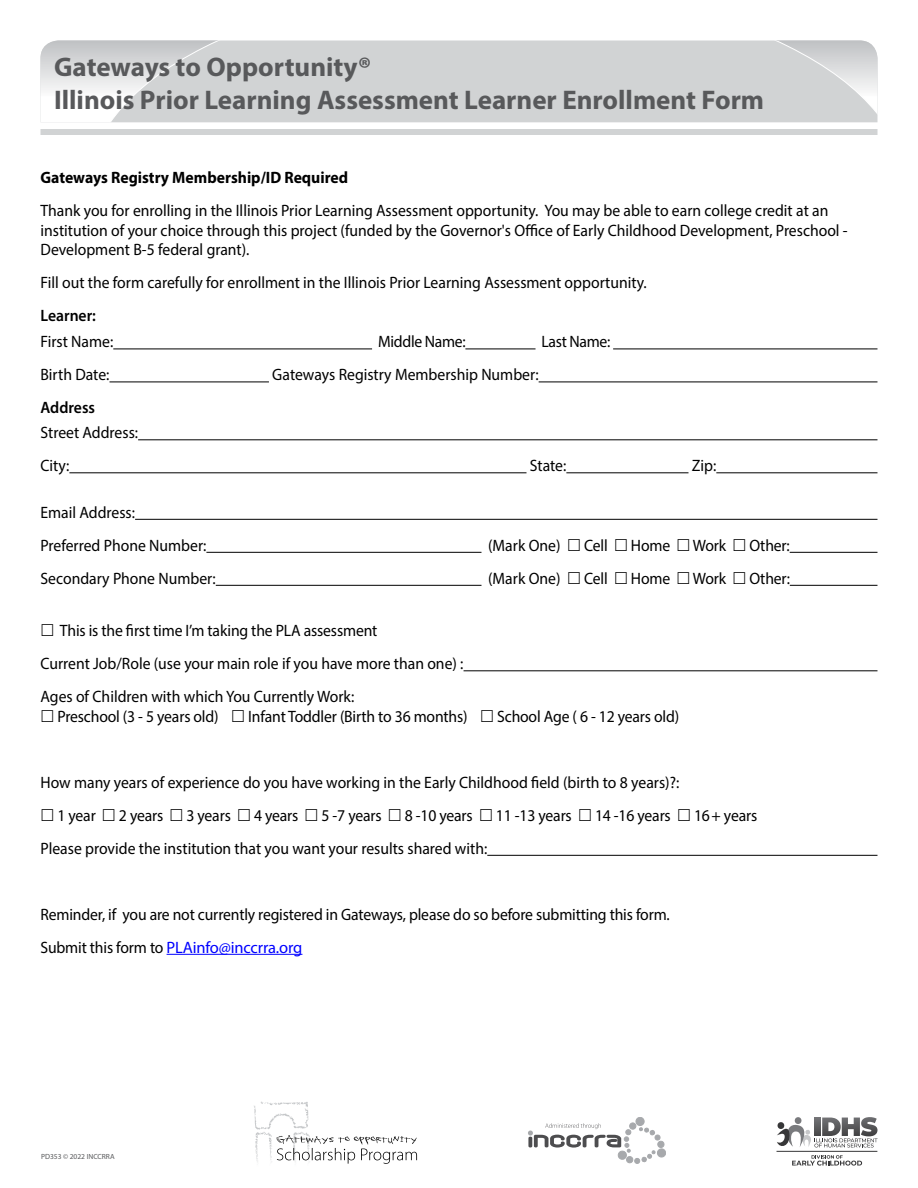
<style>
.page{position:relative;width:918px;height:1188px;background:#fff}
.page>*{position:absolute;margin:0;border:0;box-sizing:border-box;transform-origin:0 0}
.t1{font:700 27px/33px "Myriad Pro";color:#58595b}
.t2{font:16.5px/33px "Myriad Pro";color:#000;scale:.95 1}
.t3{font:700 16.5px "Myriad Pro";color:#000;scale:.95 1}
.t4{font:16.5px "Myriad Pro";letter-spacing:-.02em;color:#000;scale:.95 1}
.t5{font:600 16.5px "Myriad Pro";color:#000;scale:.95 1}
.t6{font:7.5px "Myriad Pro";color:#58595b}
.s1{font-size:30px}
.s2{color:#00f}
.s3{font-size:7.35px}
</style>
<div class="page">
<svg style="left:40px;top:40px;width:838px;height:82px;background:#d4d5d6"></svg>
<div style="left:40px;top:129px;width:838px;height:6px;background:#d1d3d4"></div>
<hr style="left:113px;top:349px;width:259px;height:1px;background:#000">
<hr style="left:465px;top:349px;width:71px;height:1px;background:#000">
<hr style="left:613px;top:349px;width:264px;height:1px;background:#000">
<hr style="left:109px;top:382px;width:160px;height:1px;background:#000">
<hr style="left:539px;top:382px;width:338px;height:1px;background:#000">
<hr style="left:138px;top:439px;width:739px;height:1px;background:#000">
<hr style="left:69px;top:472px;width:458px;height:1px;background:#000">
<hr style="left:566px;top:472px;width:123px;height:1px;background:#000">
<hr style="left:716px;top:472px;width:162px;height:1px;background:#000">
<hr style="left:135px;top:519px;width:742px;height:1px;background:#000">
<hr style="left:206px;top:552px;width:275px;height:1px;background:#000">
<hr style="left:790px;top:552px;width:88px;height:1px;background:#000">
<hr style="left:216px;top:585px;width:266px;height:1px;background:#000">
<hr style="left:790px;top:585px;width:87px;height:1px;background:#000">
<hr style="left:464px;top:670px;width:414px;height:1px;background:#000">
<hr style="left:487px;top:855px;width:391px;height:1px;background:#000">
<hr style="left:167px;top:954px;width:135px;height:1px;background:#00f">
<svg style="left:254px;top:1102px;width:163px;height:62px"></svg>
<div style="left:636px;top:1117px;width:8px;height:9px;background:#a7a9ac;border-radius:50%"></div>
<div style="left:636px;top:1117px;width:8px;height:9px;border:1px solid #a7a9ac;border-radius:50%"></div>
<svg style="left:528px;top:1123px;width:138px;height:41px"></svg>
<svg style="left:777px;top:1117px;width:101px;height:49px"></svg>
<hr style="left:777px;top:1151px;width:100px;height:1px;background:#373738">
<h1 class="t1" style="left:54px;top:50px;width:712px">Gateways to Opportunity<span class="s1">®<br></span>Illinois Prior Learning Assessment Learner Enrollment Form</h1>
<p class="t3" style="left:40px;top:167px;width:325px">Gateways Registry Membership/ID Required</p>
<p class="t2" style="left:40px;top:200px;width:851px;line-height:19.5px">Thank you for enrolling in the Illinois Prior Learning Assessment opportunity. You may be able to earn college credit at an institution of your choice through this project (funded by the Governor's Office of Early Childhood Development, Preschool -<br>Development B-5 federal grant).</p>
<p class="t2" style="left:40px;top:266px;width:640px">Fill out the form carefully for enrollment in the Illinois Prior Learning Assessment opportunity.</p>
<p class="t5" style="left:40px;top:305px;width:60px">Learner:</p>
<p class="t2" style="left:40px;top:325px;width:78px">First Name:</p>
<p class="t4" style="left:378px;top:332px;width:94px">Middle Name:</p>
<p class="t4" style="left:542px;top:332px;width:74px">Last Name:</p>
<p class="t2" style="left:40px;top:358px;width:74px">Birth Date:</p>
<p class="t2" style="left:272px;top:358px;width:282px">Gateways Registry Membership Number:</p>
<p class="t5" style="left:40px;top:397px;width:59px">Address</p>
<p class="t2" style="left:40px;top:416px;width:104px">Street Address:<br>City:</p>
<p class="t2" style="left:530px;top:449px;width:40px">State:</p>
<p class="t2" style="left:692px;top:449px;width:27px">Zip:</p>
<p class="t2" style="left:40px;top:495px;width:176px">Email Address:<br>Preferred Phone Number:</p>
<p class="t2" style="left:488px;top:528px;width:78px">(Mark One)</p>
<p class="t2" style="left:584px;top:528px;width:26px">Cell</p>
<p class="t2" style="left:631px;top:528px;width:43px">Home</p>
<p class="t2" style="left:693px;top:528px;width:37px">Work</p>
<p class="t2" style="left:749px;top:528px;width:44px">Other:</p>
<p class="t2" style="left:40px;top:561px;width:186px">Secondary Phone Number:</p>
<p class="t2" style="left:488px;top:561px;width:78px">(Mark One)</p>
<p class="t2" style="left:584px;top:561px;width:26px">Cell</p>
<p class="t2" style="left:631px;top:561px;width:43px">Home</p>
<p class="t2" style="left:693px;top:561px;width:37px">Work</p>
<p class="t2" style="left:749px;top:561px;width:44px">Other:</p>
<p class="t2" style="left:40px;top:614px;width:447px;text-indent:19px">This is the first time I’m taking the PLA assessment<br>Current Job/Role (use your main role if you have more than one) :<br>Ages of Children with which You Currently Work:</p>
<p class="t2" style="left:57px;top:699px;width:171px">Preschool (3 - 5 years old)</p>
<p class="t2" style="left:248px;top:699px;width:233px">Infant Toddler (Birth to 36 months)</p>
<p class="t2" style="left:497px;top:699px;width:193px">School Age ( 6 - 12 years old)</p>
<p class="t2" style="left:57px;top:765px;width:656px;text-indent:-17px">How many years of experience do you have working in the Early Childhood field (birth to 8 years)?:<br>1 year</p>
<p class="t2" style="left:119px;top:798px;width:48px">2 years</p>
<p class="t2" style="left:187px;top:798px;width:48px">3 years</p>
<p class="t2" style="left:254px;top:798px;width:48px">4 years</p>
<p class="t2" style="left:322px;top:798px;width:65px">5 -7 years</p>
<p class="t2" style="left:405px;top:798px;width:73px">8 -10 years</p>
<p class="t2" style="left:496px;top:798px;width:81px">11 -13 years</p>
<p class="t2" style="left:595px;top:798px;width:81px">14 -16 years</p>
<p class="t2" style="left:694px;top:798px;width:68px">16+ years</p>
<p class="t2" style="left:41px;top:831px;width:472px">Please provide the institution that you want your results shared with:</p>
<p class="t2" style="left:41px;top:897px;width:664px">Reminder, if you are not currently registered in Gateways, please do so before submitting this form.<br>Submit this form to <span class="s2">PLAinfo@inccrra.org</span></p>
<p class="t6" style="left:41px;top:1152px;width:75px">PD353 © 2022 <span class="s3">INCCRRA</span></p>
</div>
